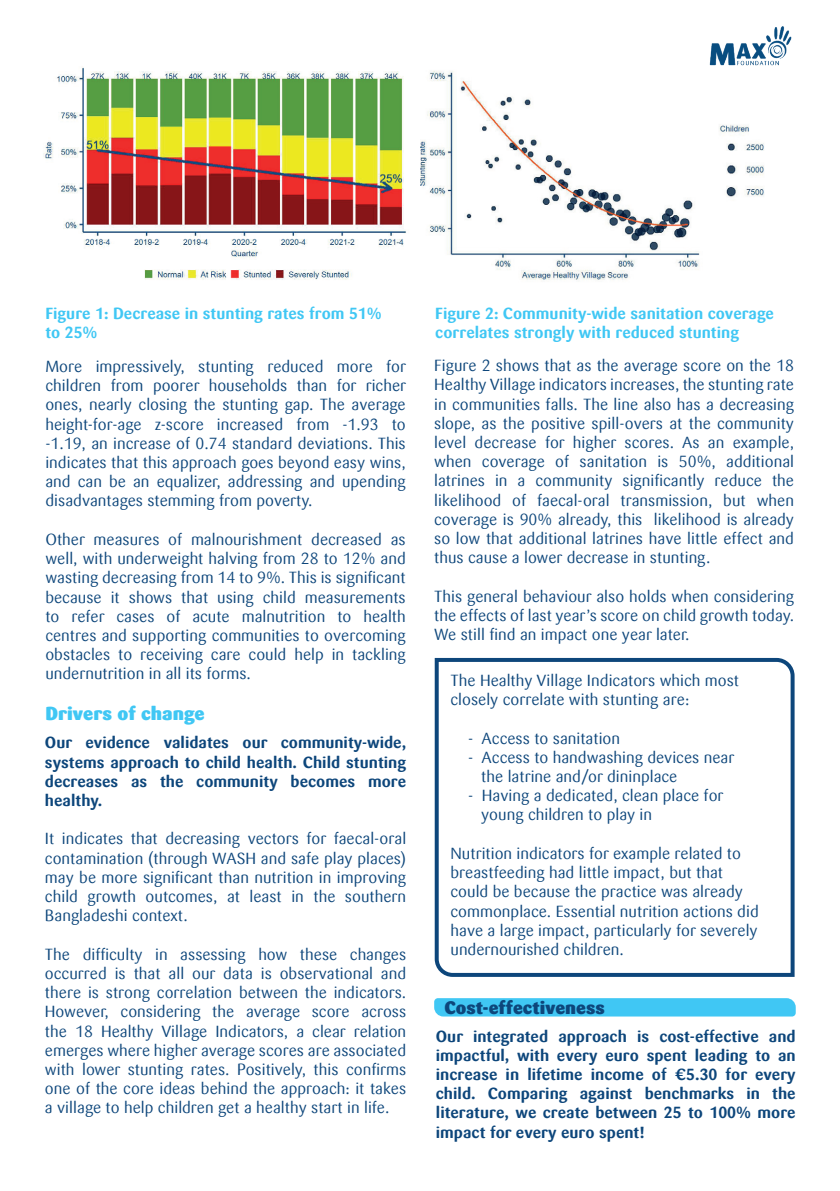
<style>
.page{position:relative;width:840px;height:1191px;background:#fff}
.page>*{position:absolute;margin:0;border:0;box-sizing:border-box;transform-origin:0 0}
.t1{font:900 18.6px "Sari Offc Pro";color:#40c7f4}
.t2{font:900 18px "Sari Offc Pro";color:#0d467b}
.t3{font:16px/19.2px "Sari Offc Pro";color:#0d467b;text-align:justify}
.t4{font:700 16px/19.2px "Sari Offc Pro";color:#0d467b;text-align:justify}
.t5{font:700 16px/19.2px "Sari Offc Pro";color:#40c7f4}
</style>
<div class="page">
<div style="left:434px;top:998px;width:361px;height:18px;background:#40c7f4"></div>
<img style="left:43px;top:66px;width:363px;height:214px">
<img style="left:420px;top:71px;width:344px;height:209px">
<svg style="left:434px;top:657px;width:361px;height:320px"></svg>
<img style="left:709px;top:26px;width:83px;height:40px">
<p class="t5" style="left:45px;top:303px;width:338px">Figure 1: Decrease in stunting rates from 51% to 25%</p>
<p class="t5" style="left:435px;top:303px;width:340px">Figure 2: Community-wide sanitation coverage correlates strongly with reduced stunting</p>
<p class="t3" style="left:45px;top:357px;width:362px">More impressively, stunting reduced more for children from poorer households than for richer ones, nearly closing the stunting gap. The average height-for-age z-score increased from -1.93 to -1.19, an increase of 0.74 standard deviations. This indicates that this approach goes beyond easy wins, and can be an equalizer, addressing and upending disadvantages stemming from poverty.</p>
<p class="t3" style="left:45px;top:529px;width:362px">Other measures of malnourishment decreased as well, with underweight halving from 28 to 12% and wasting decreasing from 14 to 9%. This is significant because it shows that using child measurements to refer cases of acute malnutrition to health centres and supporting communities to overcoming obstacles to receiving care could help in tackling undernutrition in all its forms.</p>
<p class="t3" style="left:434px;top:356px;width:361px">Figure 2 shows that as the average score on the 18<br>Healthy Village indicators increases, the stunting rate in communities falls. The line also has a decreasing slope, as the positive spill-overs at the community level decrease for higher scores. As an example, when coverage of sanitation is 50%, additional latrines in a community significantly reduce the likelihood of faecal-oral transmission, but when coverage is 90% already, this likelihood is already so low that additional latrines have little effect and thus cause a lower decrease in stunting.</p>
<p class="t3" style="left:434px;top:586px;width:361px">This general behaviour also holds when considering the effects of last year’s score on child growth today.<br>We still find an impact one year later.</p>
<p class="t3" style="left:450px;top:671px;width:290px">The Healthy Village Indicators which most closely correlate with stunting are:</p>
<p class="t3" style="left:468px;top:728px;width:153px">- Access to sanitation</p>
<p class="t3" style="left:481px;top:747px;width:254px;text-indent:-13px">- Access to handwashing devices near the latrine and/or dininplace</p>
<p class="t3" style="left:481px;top:786px;width:244px;text-indent:-13px">- Having a dedicated, clean place for young children to play in</p>
<p class="t3" style="left:450px;top:843px;width:309px;text-align:left">Nutrition indicators for example related to breastfeeding had little impact, but that could be because the practice was already commonplace. Essential nutrition actions did have a large impact, particularly for severely undernourished children.</p>
<p class="t1" style="left:45px;top:701px;width:160px">Drivers of change</p>
<p class="t4" style="left:45px;top:733px;width:362px">Our evidence validates our community-wide, systems approach to child health. Child stunting decreases as the community becomes more healthy.</p>
<p class="t3" style="left:45px;top:829px;width:362px">It indicates that decreasing vectors for faecal-oral contamination (through WASH and safe play places) may be more significant than nutrition in improving child growth outcomes, at least in the southern Bangladeshi context.</p>
<p class="t3" style="left:45px;top:944px;width:362px">The difficulty in assessing how these changes occurred is that all our data is observational and there is strong correlation between the indicators.<br>However, considering the average score across the 18 Healthy Village Indicators, a clear relation emerges where higher average scores are associated with lower stunting rates. Positively, this confirms one of the core ideas behind the approach: it takes a village to help children get a healthy start in life.</p>
<p class="t2" style="left:444px;top:995px;width:161px">Cost-effectiveness</p>
<p class="t4" style="left:435px;top:1026px;width:361px">Our integrated approach is cost-effective and impactful, with every euro spent leading to an increase in lifetime income of €5.30 for every child. Comparing against benchmarks in the literature, we create between 25 to 100% more impact for every euro spent!</p>
</div>
